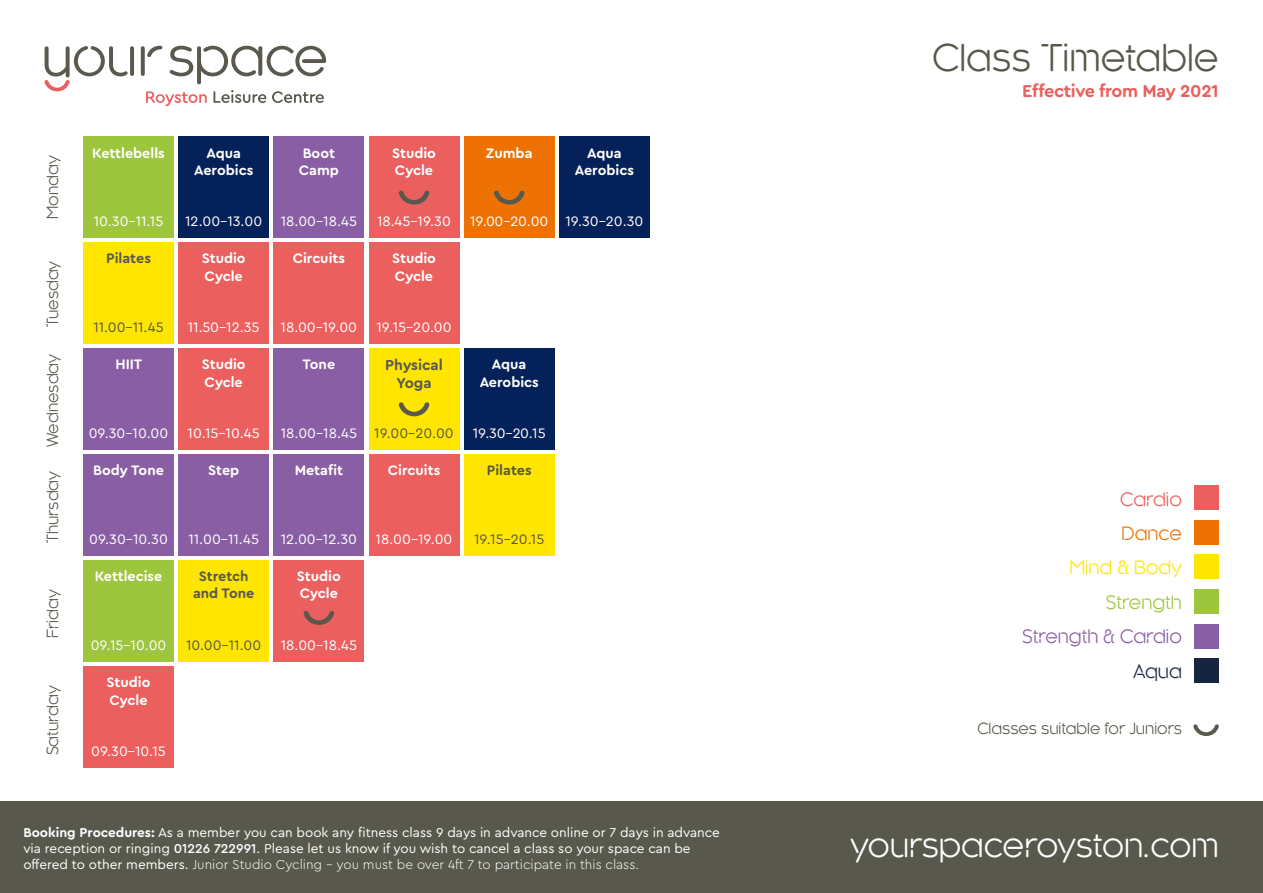
<style>
.page{position:relative;width:1263px;height:893px;background:#fff}
.page>*{position:absolute;margin:0;border:0;box-sizing:border-box;transform-origin:0 0}
.t1{font:36px "Kroppen Round";color:#59584c}
.t2{font:31.5px "Kroppen Round";color:#fff}
.t3{font:700 18px "Cera Round Pro";letter-spacing:-.02em;color:#eb5f5e}
.t4{font:18px "Kroppen Round";color:#8a5ea4}
.t5{font:18px "Kroppen Round";color:#ffe600}
.t6{font:18px "Kroppen Round";color:#9dc53e}
.t7{font:18px "Kroppen Round";color:#eb5f5e}
.t8{font:18px "Kroppen Round";color:#ee7203}
.t9{font:18px "Kroppen Round";color:#16243d}
.t10{font:15.15px "Kroppen Round";color:#59584c}
.t11{font:700 15.15px/18.1px "Cera Round Pro";color:#59584c;text-align:center}
.t12{font:15px "Kroppen Round";color:#59584c}
.t13{font:14.4px "Cera Round Pro";color:#fff}
.t14{font:700 14.4px/17.2px "Cera Round Pro";color:#fff}
.t15{font:14.4px "Cera Round Pro";color:#59584c}
.t16{font:700 14.4px/17.2px "Cera Round Pro";color:#59584c;text-align:center}
.t17{font:13.5px/16.2px "Cera Round Pro";color:#fff}
.s1{font-weight:700}
.s2{font-weight:500}
.s3{font-weight:300}
</style>
<div class="page">
<div style="left:0;top:801px;width:1263px;height:92px;background:#59584c"></div>
<svg style="left:44px;top:46px;width:282px;height:60px"></svg>
<div style="left:1194px;top:624px;width:25px;height:24px;background:#8a5ea4"></div>
<div style="left:1194px;top:658px;width:25px;height:25px;background:#16243d"></div>
<div style="left:1194px;top:520px;width:25px;height:25px;background:#ee7203"></div>
<div style="left:1194px;top:485px;width:25px;height:25px;background:#eb5f5e"></div>
<div style="left:1194px;top:554px;width:25px;height:25px;background:#ffe600"></div>
<div style="left:1194px;top:589px;width:25px;height:25px;background:#9dc53e"></div>
<svg style="left:1193px;top:724px;width:26px;height:12px"></svg>
<div style="left:178px;top:136px;width:91px;height:102px;background:#052159"></div>
<div style="left:274px;top:136px;width:90px;height:102px;background:#8a5ea4"></div>
<div style="left:83px;top:136px;width:91px;height:102px;background:#9dc53e"></div>
<div style="left:369px;top:136px;width:90px;height:102px;background:#eb5f5e"></div>
<svg style="left:399px;top:190px;width:30px;height:15px"></svg>
<div style="left:464px;top:136px;width:91px;height:102px;background:#ee7203"></div>
<svg style="left:494px;top:190px;width:30px;height:15px"></svg>
<div style="left:559px;top:136px;width:91px;height:102px;background:#052159"></div>
<div style="left:178px;top:242px;width:91px;height:102px;background:#eb5f5e"></div>
<div style="left:274px;top:242px;width:90px;height:102px;background:#eb5f5e"></div>
<div style="left:369px;top:242px;width:90px;height:102px;background:#eb5f5e"></div>
<div style="left:178px;top:348px;width:91px;height:102px;background:#eb5f5e"></div>
<div style="left:274px;top:348px;width:90px;height:102px;background:#8a5ea4"></div>
<div style="left:83px;top:348px;width:91px;height:102px;background:#8a5ea4"></div>
<div style="left:369px;top:348px;width:90px;height:102px;background:#ffe600"></div>
<svg style="left:399px;top:402px;width:30px;height:14px"></svg>
<div style="left:464px;top:348px;width:91px;height:102px;background:#052159"></div>
<div style="left:369px;top:454px;width:90px;height:102px;background:#eb5f5e"></div>
<div style="left:274px;top:454px;width:90px;height:102px;background:#8a5ea4"></div>
<div style="left:83px;top:454px;width:91px;height:102px;background:#8a5ea4"></div>
<div style="left:464px;top:454px;width:91px;height:102px;background:#ffe600"></div>
<div style="left:178px;top:454px;width:91px;height:102px;background:#8a5ea4"></div>
<div style="left:83px;top:560px;width:91px;height:102px;background:#9dc53e"></div>
<div style="left:274px;top:560px;width:90px;height:102px;background:#eb5f5e"></div>
<div style="left:178px;top:560px;width:91px;height:102px;background:#ffe600"></div>
<svg style="left:304px;top:611px;width:30px;height:14px"></svg>
<div style="left:83px;top:666px;width:91px;height:102px;background:#eb5f5e"></div>
<div style="left:83px;top:242px;width:91px;height:102px;background:#ffe600"></div>
<p class="t10" style="left:44px;top:219px;width:65px;rotate:-90deg">Monday</p>
<p class="t10" style="left:44px;top:327px;width:68px;rotate:-90deg">Tuesday</p>
<p class="t10" style="left:44px;top:447px;width:95px;rotate:-90deg">Wednesday</p>
<p class="t10" style="left:44px;top:543px;width:74px;rotate:-90deg">Thursday</p>
<p class="t10" style="left:44px;top:638px;width:50px;rotate:-90deg">Friday</p>
<p class="t10" style="left:44px;top:755px;width:71px;rotate:-90deg">Saturday</p>
<p class="t14" style="left:92px;top:143px;width:74px">Kettlebells</p>
<p class="t13" style="left:94px;top:212px;width:71px">10.30-11.15</p>
<p class="t14" style="left:194px;top:143px;width:61px;text-align:center">Aqua<br>Aerobics</p>
<p class="t13" style="left:185px;top:212px;width:79px">12.00-13.00</p>
<p class="t14" style="left:299px;top:143px;width:42px">Boot<br>Camp</p>
<p class="t13" style="left:281px;top:212px;width:78px">18.00-18.45</p>
<p class="t14" style="left:392px;top:143px;width:46px">Studio<br>Cycle</p>
<p class="t13" style="left:377px;top:212px;width:75px">18.45-19.30</p>
<p class="t14" style="left:486px;top:143px;width:48px">Zumba</p>
<p class="t13" style="left:470px;top:212px;width:80px">19.00-20.00</p>
<p class="t14" style="left:575px;top:143px;width:61px;text-align:center">Aqua<br>Aerobics</p>
<p class="t13" style="left:565px;top:212px;width:79px">19.30-20.30</p>
<p class="t16" style="left:106px;top:249px;width:46px">Pilates</p>
<p class="t15" style="left:93px;top:317px;width:72px">11.00-11.45</p>
<p class="t14" style="left:202px;top:249px;width:46px">Studio<br>Cycle</p>
<p class="t13" style="left:188px;top:317px;width:73px">11.50-12.35</p>
<p class="t14" style="left:293px;top:249px;width:54px">Circuits</p>
<p class="t13" style="left:281px;top:317px;width:78px">18.00-19.00</p>
<p class="t14" style="left:392px;top:249px;width:46px">Studio<br>Cycle</p>
<p class="t13" style="left:376px;top:317px;width:77px">19.15-20.00</p>
<p class="t14" style="left:115px;top:355px;width:28px">HIIT</p>
<p class="t13" style="left:89px;top:423px;width:81px">09.30-10.00</p>
<p class="t14" style="left:202px;top:355px;width:46px">Studio<br>Cycle</p>
<p class="t13" style="left:188px;top:423px;width:74px">10.15-10.45</p>
<p class="t14" style="left:302px;top:355px;width:34px">Tone</p>
<p class="t13" style="left:281px;top:423px;width:78px">18.00-18.45</p>
<p class="t11" style="left:385px;top:355px;width:59px">Physical<br>Yoga</p>
<p class="t15" style="left:374px;top:423px;width:81px">19.00-20.00</p>
<p class="t14" style="left:480px;top:355px;width:61px;text-align:center">Aqua<br>Aerobics</p>
<p class="t13" style="left:473px;top:423px;width:74px">19.30-20.15</p>
<p class="t14" style="left:93px;top:461px;width:72px">Body Tone</p>
<p class="t14" style="left:208px;top:461px;width:33px">Step</p>
<p class="t14" style="left:295px;top:461px;width:50px">Metafit</p>
<p class="t14" style="left:388px;top:461px;width:54px">Circuits</p>
<p class="t16" style="left:487px;top:461px;width:46px">Pilates</p>
<p class="t13" style="left:89px;top:529px;width:80px">09.30-10.30</p>
<p class="t13" style="left:188px;top:529px;width:72px">11.00-11.45</p>
<p class="t13" style="left:281px;top:529px;width:78px">12.00-12.30</p>
<p class="t13" style="left:376px;top:529px;width:78px">18.00-19.00</p>
<p class="t15" style="left:474px;top:529px;width:72px">19.15-20.15</p>
<p class="t14" style="left:95px;top:567px;width:69px">Kettlecise</p>
<p class="t13" style="left:91px;top:635px;width:77px">09.15-10.00</p>
<p class="t16" style="left:193px;top:567px;width:63px">Stretch and Tone</p>
<p class="t15" style="left:186px;top:635px;width:77px">10.00-11.00</p>
<p class="t14" style="left:297px;top:567px;width:46px">Studio<br>Cycle</p>
<p class="t13" style="left:281px;top:635px;width:78px">18.00-18.45</p>
<p class="t14" style="left:107px;top:673px;width:46px">Studio<br>Cycle</p>
<p class="t13" style="left:91px;top:741px;width:76px">09.30-10.15</p>
<p class="t1" style="left:932px;top:38px;width:288px">Class Timetable</p>
<p class="t3" style="left:1022px;top:78px;width:198px">Effective from May 2021</p>
<p class="t7" style="left:1120px;top:489px;width:63px">Cardio</p>
<p class="t8" style="left:1122px;top:523px;width:62px">Dance</p>
<p class="t5" style="left:1069px;top:558px;width:114px">Mind &amp; Body</p>
<p class="t6" style="left:1106px;top:592px;width:78px">Strength</p>
<p class="t4" style="left:1022px;top:627px;width:161px">Strength &amp; Cardio</p>
<p class="t9" style="left:1133px;top:661px;width:50px">Aqua</p>
<p class="t12" style="left:977px;top:720px;width:206px">Classes suitable for Juniors</p>
<p class="t17" style="left:23px;top:823px;width:698px"><span class="s1">Booking Procedures:</span> As a member you can book any fitness class 9 days in advance online or 7 days in advance via reception or ringing <span class="s2">01226 722991</span>. Please let us know if you wish to cancel a class so your space can be offered to other members. <span class="s3">Junior Studio Cycling - you must be over 4ft 7 to participate in this class.</span></p>
<p class="t2" style="left:850px;top:828px;width:370px">yourspaceroyston.com</p>
</div>
